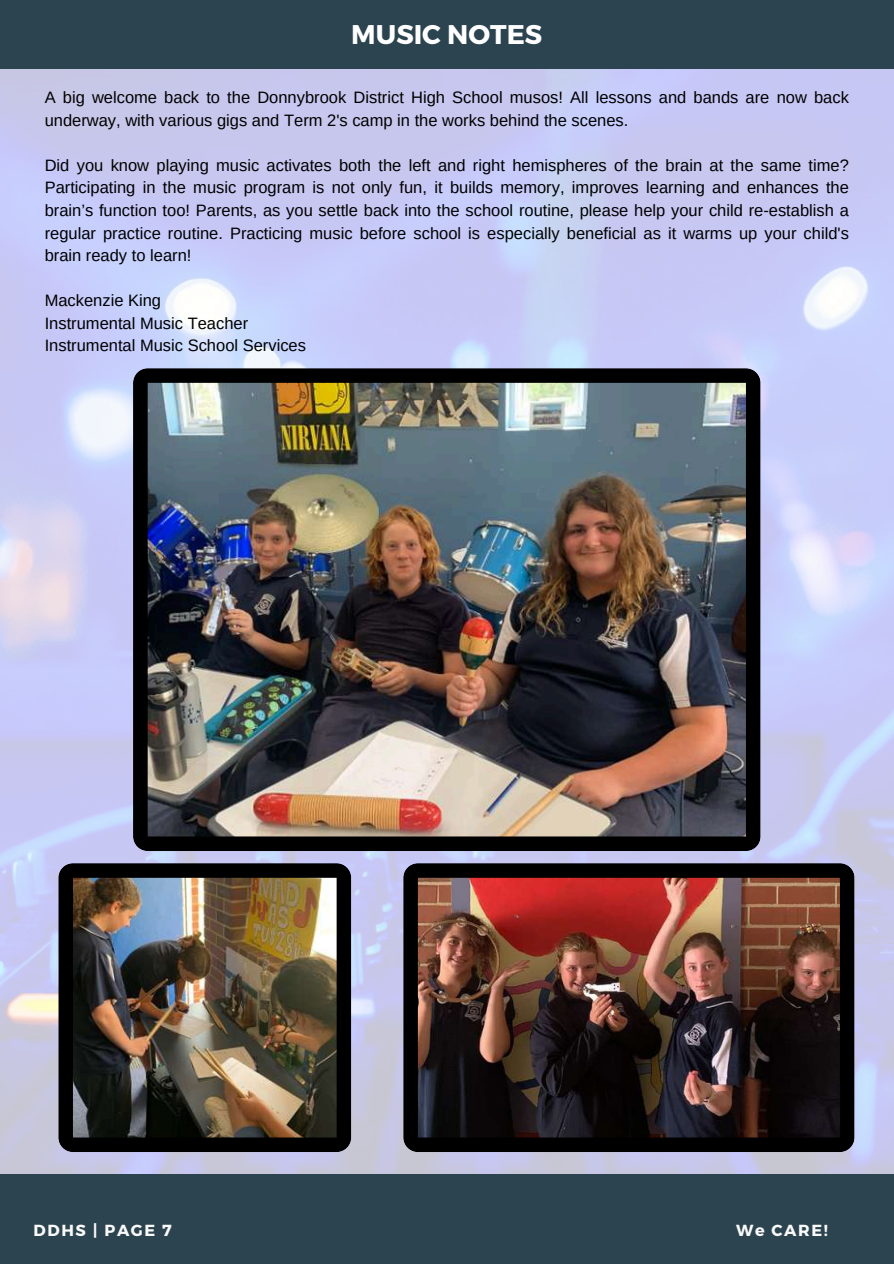
<style>
.page{position:relative;width:894px;height:1264px;background:#fff}
.page>*{position:absolute;margin:0;border:0;box-sizing:border-box;transform-origin:0 0}
.t1{font:700 27px "Montserrat";color:#fff}
.t2{font:16.5px/22.5px "Arimo";color:#000}
.t3{font:700 16.05px "Montserrat";letter-spacing:.1em;color:#fafafa}
</style>
<div class="page">
<img style="left:0;top:68px;width:893px;height:1106px">
<div style="left:0;top:1174px;width:893px;height:89px;background:#2c4450"></div>
<div style="left:0;top:0;width:893px;height:68px;background:#2c4450"></div>
<img style="left:403px;top:863px;width:451px;height:289px">
<img style="left:58px;top:863px;width:293px;height:289px">
<img style="left:133px;top:368px;width:627px;height:483px">
<h1 class="t1" style="left:351px;top:17px;width:192px">MUSIC NOTES</h1>
<p class="t2" style="left:45px;top:86px;width:805px">A big welcome back to the Donnybrook District High School musos! All lessons and bands are now back underway, with various gigs and Term 2's camp in the works behind the scenes.</p>
<p class="t2" style="left:45px;top:154px;width:805px;text-align:justify">Did you know playing music activates both the left and right hemispheres of the brain at the same time?<br>Participating in the music program is not only fun, it builds memory, improves learning and enhances the brain’s function too! Parents, as you settle back into the school routine, please help your child re-establish a regular practice routine. Practicing music before school is especially beneficial as it warms up your child's brain ready to learn!</p>
<p class="t2" style="left:45px;top:289px;width:263px">Mackenzie King<br>Instrumental Music Teacher<br>Instrumental Music School Services</p>
<p class="t3" style="left:34px;top:1220px;width:139px">DDHS | PAGE 7</p>
<p class="t3" style="left:736px;top:1219px;width:93px">We CARE!</p>
</div>
